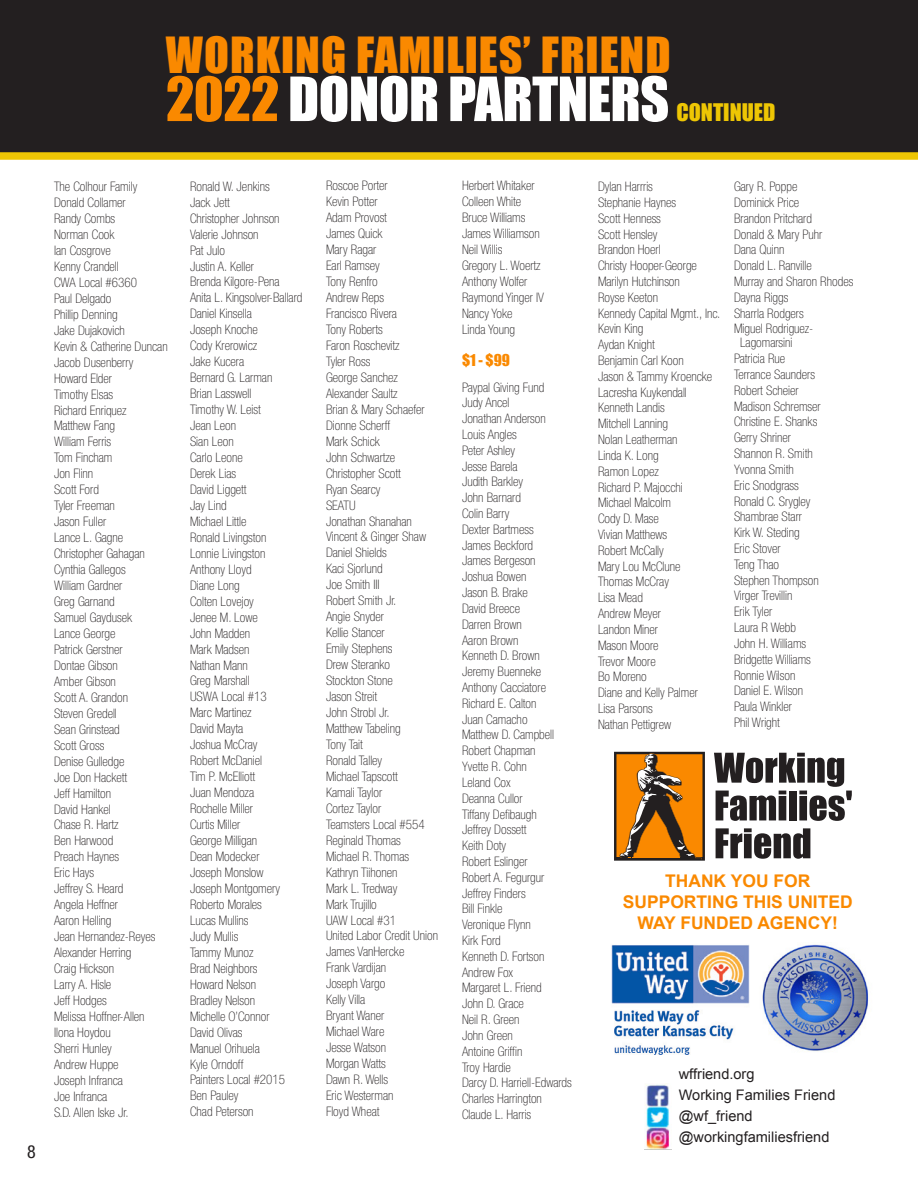
<style>
.page{position:relative;width:918px;height:1188px;background:#fff}
.page>*{position:absolute;margin:0;border:0;box-sizing:border-box;transform-origin:0 0}
.t1{font:56.25px "Impact";letter-spacing:-.01em;color:#fff}
.t2{font:45.75px "Impact";letter-spacing:.02em;color:#fa8900}
.t3{font:22.35px "Impact";color:#eec604}
.t4{font:condensed 18px "Helvetica Neue";color:#231f20}
.t5{font:700 17.4px/21px "Arial";color:#fa8900;text-align:center}
.t6{font:15px "Impact";color:#fa8900}
.t7{font:14.55px/21.1px "Arial";color:#231f20}
.t8{font:100 condensed 13.2px/15.9px "Helvetica Neue";color:#231f20}
.s1{color:#fa8900}
</style>
<div class="page">
<div style="left:0;top:0;width:918px;height:160px;background:#231f20"></div>
<svg style="left:714px;top:753px;width:138px;height:68px"></svg>
<svg style="left:716px;top:828px;width:94px;height:31px"></svg>
<svg style="left:614px;top:752px;width:91px;height:109px"></svg>
<img style="left:614px;top:1010px;width:120px;height:45px">
<img style="left:611px;top:945px;width:139px;height:59px">
<img style="left:762px;top:944px;width:107px;height:108px">
<img style="left:645px;top:1085px;width:24px;height:64px">
<h2 class="t2" style="left:166px;top:19px;width:506px">WORKING FAMILIES’ FRIEND</h2>
<h1 class="t1" style="left:166px;top:55px;width:505px"><span class="s1">2022</span> DONOR PARTNERS</h1>
<h3 class="t3" style="left:676px;top:95px;width:101px">CONTINUED</h3>
<h3 class="t4" style="left:27px;top:1142px;width:10px">8</h3>
<p class="t8" style="left:54px;top:178px;width:115px">The Colhour Family<br>Donald Collamer<br>Randy Combs<br>Norman Cook<br>Ian Cosgrove<br>Kenny Crandell<br>CWA Local #6360<br>Paul Delgado<br>Phillip Denning<br>Jake Dujakovich<br>Kevin &amp; Catherine Duncan<br>Jacob Dusenberry<br>Howard Elder<br>Timothy Elsas<br>Richard Enriquez<br>Matthew Fang<br>William Ferris<br>Tom Fincham<br>Jon Flinn<br>Scott Ford<br>Tyler Freeman<br>Jason Fuller<br>Lance L. Gagne<br>Christopher Gahagan<br>Cynthia Gallegos<br>William Gardner<br>Greg Garnand<br>Samuel Gaydusek<br>Lance George<br>Patrick Gerstner<br>Dontae Gibson<br>Amber Gibson<br>Scott A. Grandon<br>Steven Gredell<br>Sean Grinstead<br>Scott Gross<br>Denise Gulledge<br>Joe Don Hackett<br>Jeff Hamilton<br>David Hankel<br>Chase R. Hartz<br>Ben Harwood<br>Preach Haynes<br>Eric Hays<br>Jeffrey S. Heard<br>Angela Heffner<br>Aaron Helling<br>Jean Hernandez-Reyes<br>Alexander Herring<br>Craig Hickson<br>Larry A. Hisle<br>Jeff Hodges<br>Melissa Hoffner-Allen<br>Ilona Hoydou<br>Sherri Hunley<br>Andrew Huppe<br>Joseph Infranca<br>Joe Infranca<br>S.D. Allen Iske Jr.</p>
<p class="t8" style="left:190px;top:178px;width:114px">Ronald W. Jenkins<br>Jack Jett<br>Christopher Johnson<br>Valerie Johnson<br>Pat Julo<br>Justin A. Keller<br>Brenda Kilgore-Pena<br>Anita L. Kingsolver-Ballard<br>Daniel Kinsella<br>Joseph Knoche<br>Cody Krerowicz<br>Jake Kucera<br>Bernard G. Larman<br>Brian Lasswell<br>Timothy W. Leist<br>Jean Leon<br>Sian Leon<br>Carlo Leone<br>Derek Lias<br>David Liggett<br>Jay Lind<br>Michael Little<br>Ronald Livingston<br>Lonnie Livingston<br>Anthony Lloyd<br>Diane Long<br>Colten Lovejoy<br>Jenee M. Lowe<br>John Madden<br>Mark Madsen<br>Nathan Mann<br>Greg Marshall<br>USWA Local #13<br>Marc Martinez<br>David Mayta<br>Joshua McCray<br>Robert McDaniel<br>Tim P. McElliott<br>Juan Mendoza<br>Rochelle Miller<br>Curtis Miller<br>George Milligan<br>Dean Modecker<br>Joseph Monslow<br>Joseph Montgomery<br>Roberto Morales<br>Lucas Mullins<br>Judy Mullis<br>Tammy Munoz<br>Brad Neighbors<br>Howard Nelson<br>Bradley Nelson<br>Michelle O’Connor<br>David Olivas<br>Manuel Orihuela<br>Kyle Orndoff<br>Painters Local #2015<br>Ben Pauley<br>Chad Peterson</p>
<p class="t8" style="left:326px;top:178px;width:114px">Roscoe Porter<br>Kevin Potter<br>Adam Provost<br>James Quick<br>Mary Ragar<br>Earl Ramsey<br>Tony Renfro<br>Andrew Reps<br>Francisco Rivera<br>Tony Roberts<br>Faron Roschevitz<br>Tyler Ross<br>George Sanchez<br>Alexander Saultz<br>Brian &amp; Mary Schaefer<br>Dionne Scherff<br>Mark Schick<br>John Schwartze<br>Christopher Scott<br>Ryan Searcy<br>SEATU<br>Jonathan Shanahan<br>Vincent &amp; Ginger Shaw<br>Daniel Shields<br>Kaci Sjorlund<br>Joe Smith III<br>Robert Smith Jr.<br>Angie Snyder<br>Kellie Stancer<br>Emily Stephens<br>Drew Steranko<br>Stockton Stone<br>Jason Streit<br>John Strobl Jr.<br>Matthew Tabeling<br>Tony Tait<br>Ronald Talley<br>Michael Tapscott<br>Kamali Taylor<br>Cortez Taylor<br>Teamsters Local #554<br>Reginald Thomas<br>Michael R. Thomas<br>Kathryn Tiihonen<br>Mark L. Tredway<br>Mark Trujillo<br>UAW Local #31<br>United Labor Credit Union<br>James VanHercke<br>Frank Vardijan<br>Joseph Vargo<br>Kelly Villa<br>Bryant Waner<br>Michael Ware<br>Jesse Watson<br>Morgan Watts<br>Dawn R. Wells<br>Eric Westerman<br>Floyd Wheat</p>
<p class="t8" style="left:462px;top:177px;width:84px">Herbert Whitaker<br>Colleen White<br>Bruce Williams<br>James Williamson<br>Neil Willis<br>Gregory L. Woertz<br>Anthony Wolfer<br>Raymond Yinger IV<br>Nancy Yoke<br>Linda Young</p>
<p class="t6" style="left:462px;top:349px;width:50px">$1 - $99</p>
<p class="t8" style="left:462px;top:379px;width:111px">Paypal Giving Fund<br>Judy Ancel<br>Jonathan Anderson<br>Louis Angles<br>Peter Ashley<br>Jesse Barela<br>Judith Barkley<br>John Barnard<br>Colin Barry<br>Dexter Bartmess<br>James Beckford<br>James Bergeson<br>Joshua Bowen<br>Jason B. Brake<br>David Breece<br>Darren Brown<br>Aaron Brown<br>Kenneth D. Brown<br>Jeremy Buenneke<br>Anthony Cacciatore<br>Richard E. Calton<br>Juan Camacho<br>Matthew D. Campbell<br>Robert Chapman<br>Yvette R. Cohn<br>Leland Cox<br>Deanna Cullor<br>Tiffany Defibaugh<br>Jeffrey Dossett<br>Keith Doty<br>Robert Eslinger<br>Robert A. Fegurgur<br>Jeffrey Finders<br>Bill Finkle<br>Veronique Flynn<br>Kirk Ford<br>Kenneth D. Fortson<br>Andrew Fox<br>Margaret L. Friend<br>John D. Grace<br>Neil R. Green<br>John Green<br>Antoine Griffin<br>Troy Hardie<br>Darcy D. Harriell-Edwards<br>Charles Harrington<br>Claude L. Harris</p>
<p class="t8" style="left:598px;top:178px;width:124px">Dylan Harrris<br>Stephanie Haynes<br>Scott Henness<br>Scott Hensley<br>Brandon Hoerl<br>Christy Hooper-George<br>Marilyn Hutchinson<br>Royse Keeton<br>Kennedy Capital Mgmt., Inc.<br>Kevin King<br>Aydan Knight<br>Benjamin Carl Koon<br>Jason &amp; Tammy Kroencke<br>Lacresha Kuykendall<br>Kenneth Landis<br>Mitchell Lanning<br>Nolan Leatherman<br>Linda K. Long<br>Ramon Lopez<br>Richard P. Majocchi<br>Michael Malcolm<br>Cody D. Mase<br>Vivian Matthews<br>Robert McCally<br>Mary Lou McClune<br>Thomas McCray<br>Lisa Mead<br>Andrew Meyer<br>Landon Miner<br>Mason Moore<br>Trevor Moore<br>Bo Moreno<br>Diane and Kelly Palmer<br>Lisa Parsons<br>Nathan Pettigrew</p>
<p class="t8" style="left:734px;top:178px;width:121px">Gary R. Poppe<br>Dominick Price<br>Brandon Pritchard<br>Donald &amp; Mary Puhr<br>Dana Quinn<br>Donald L. Ranville<br>Murray and Sharon Rhodes<br>Dayna Riggs<br>Sharrla Rodgers<br>Miguel Rodriguez-</p>
<p class="t8" style="left:734px;top:335px;width:88px;text-indent:6px">Lagomarsini<br>Patricia Rue<br>Terrance Saunders<br>Robert Scheier<br>Madison Schremser<br>Christine E. Shanks<br>Gerry Shriner<br>Shannon R. Smith<br>Yvonna Smith<br>Eric Snodgrass<br>Ronald C. Srygley<br>Shambrae Starr<br>Kirk W. Steding<br>Eric Stover<br>Teng Thao<br>Stephen Thompson<br>Virger Trevillin<br>Erik Tyler<br>Laura R Webb<br>John H. Williams<br>Bridgette Williams<br>Ronnie Wilson<br>Daniel E. Wilson<br>Paula Winkler<br>Phil Wright</p>
<h3 class="t5" style="left:623px;top:871px;width:231px">THANK YOU FOR<br>SUPPORTING THIS UNITED<br>WAY FUNDED AGENCY!</h3>
<p class="t7" style="left:679px;top:1063px;width:158px">wffriend.org<br>Working Families Friend @wf_friend @workingfamiliesfriend</p>
</div>
